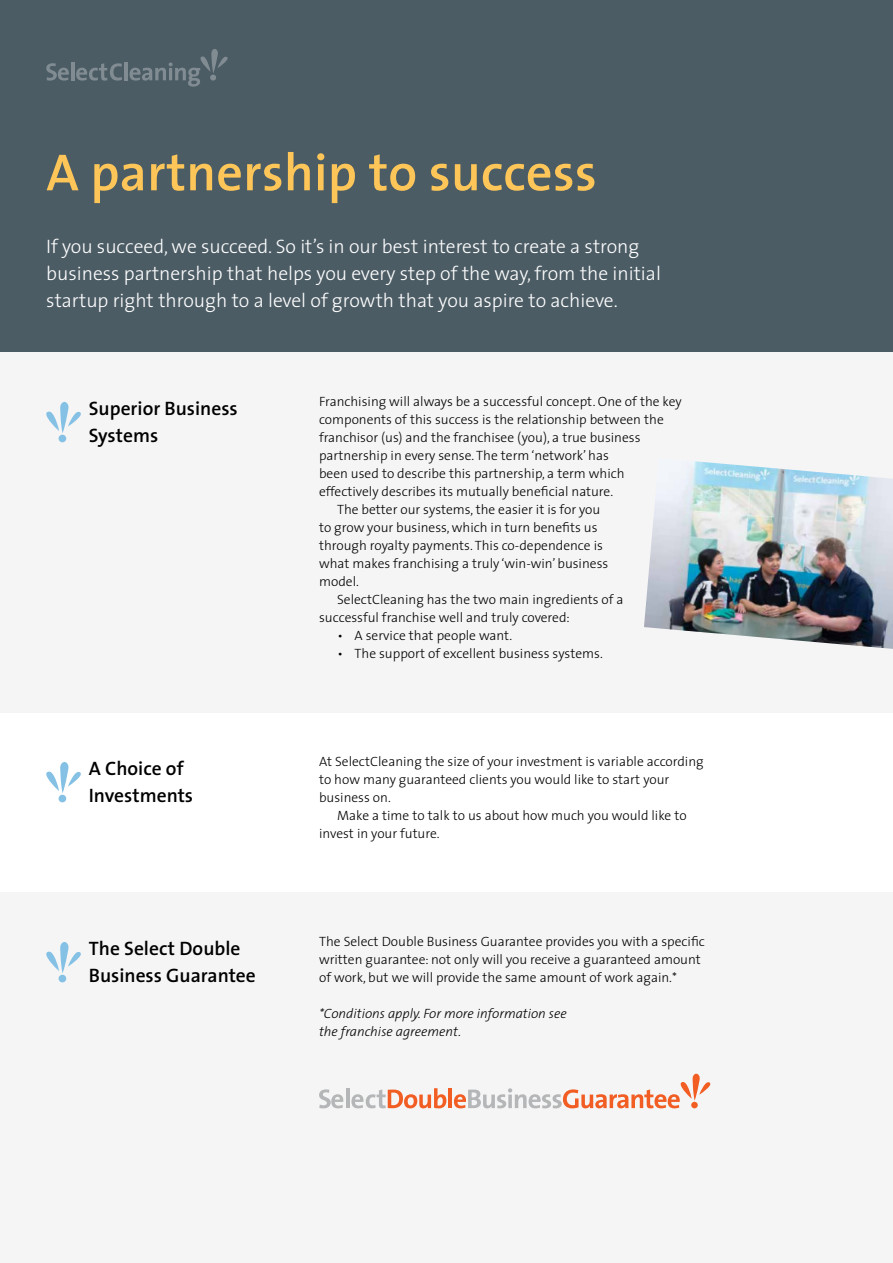
<style>
.page{position:relative;width:893px;height:1263px;background:#fff}
.page>*{position:absolute;margin:0;border:0;box-sizing:border-box;transform-origin:0 0}
.t1{font:600 52.5px "The Sans";color:#fec658}
.t2{font:300 19.5px/27px "The Sans";color:#fff}
.t3{font:600 19.5px/27px "The Sans";color:#000}
.t4{font:300 13.5px/18px "The Sans";color:#000}
.t5{font:italic 300 13.5px/18px "The Sans";color:#000}
</style>
<div class="page">
<div style="left:0;top:0;width:893px;height:352px;background:#4c5c65"></div>
<svg style="left:46px;top:63px;width:23px;height:18px"></svg>
<hr style="left:71px;top:62px;width:3px;height:18px;background:#fff">
<svg style="left:76px;top:63px;width:46px;height:18px"></svg>
<hr style="left:124px;top:62px;width:3px;height:18px;background:#fff">
<svg style="left:130px;top:49px;width:98px;height:38px"></svg>
<div style="left:0;top:352px;width:893px;height:360px;background:#f5f5f5"></div>
<div style="left:0;top:892px;width:893px;height:371px;background:#f5f5f5"></div>
<svg style="left:319px;top:1089px;width:24px;height:19px"></svg>
<hr style="left:346px;top:1088px;width:3px;height:20px;background:#b4b6b8">
<svg style="left:351px;top:1088px;width:95px;height:20px"></svg>
<hr style="left:448px;top:1088px;width:4px;height:20px;background:#f15d22">
<svg style="left:454px;top:1074px;width:256px;height:34px"></svg>
<svg style="left:46px;top:402px;width:35px;height:31px"></svg>
<div style="left:59px;top:435px;width:7px;height:7px;background:#85c1e5;border-radius:50%"></div>
<svg style="left:46px;top:762px;width:35px;height:31px"></svg>
<div style="left:59px;top:795px;width:7px;height:7px;background:#85c1e5;border-radius:50%"></div>
<svg style="left:46px;top:942px;width:35px;height:31px"></svg>
<div style="left:59px;top:975px;width:7px;height:7px;background:#85c1e5;border-radius:50%"></div>
<img style="left:644px;top:461px;width:249px;height:188px">
<h1 class="t1" style="left:46px;top:129px;width:552px">A partnership to success</h1>
<h2 class="t2" style="left:46px;top:233px;width:616px">If you succeed, we succeed. So it’s in our best interest to create a strong business partnership that helps you every step of the way, from the initial startup right through to a level of growth that you aspire to achieve.</h2>
<h2 class="t3" style="left:89px;top:395px;width:151px">Superior Business<br>Systems</h2>
<p class="t4" style="left:319px;top:392px;width:364px">Franchising will always be a successful concept. One of the key</p>
<p class="t4" style="left:319px;top:410px;width:346px">components of this success is the relationship between the</p>
<p class="t4" style="left:319px;top:428px;width:323px">franchisor (us) and the franchisee (you), a true business</p>
<p class="t4" style="left:319px;top:446px;width:291px">partnership in every sense. The term ‘network’ has</p>
<p class="t4" style="left:319px;top:464px;width:307px">been used to describe this partnership, a term which</p>
<p class="t4" style="left:319px;top:482px;width:296px">effectively describes its mutually beneficial nature.</p>
<p class="t4" style="left:337px;top:500px;width:265px">The better our systems, the easier it is for you</p>
<p class="t4" style="left:319px;top:518px;width:280px">to grow your business, which in turn benefits us</p>
<p class="t4" style="left:319px;top:536px;width:285px">through royalty payments. This co-dependence is</p>
<p class="t4" style="left:319px;top:554px;width:291px">what makes franchising a truly ‘win-win’ business</p>
<p class="t4" style="left:319px;top:572px;width:41px">model.</p>
<p class="t4" style="left:337px;top:590px;width:288px">SelectCleaning has the two main ingredients of a</p>
<p class="t4" style="left:319px;top:608px;width:252px">successful franchise well and truly covered:</p>
<p class="t4" style="left:338px;top:626px;width:176px">• A service that people want.</p>
<p class="t4" style="left:338px;top:644px;width:267px">• The support of excellent business systems.</p>
<h2 class="t3" style="left:89px;top:755px;width:106px">A Choice of<br>Investments</h2>
<p class="t4" style="left:319px;top:752px;width:386px">At SelectCleaning the size of your investment is variable according to how many guaranteed clients you would like to start your business on.</p>
<p class="t4" style="left:319px;top:806px;width:369px;text-indent:18px">Make a time to talk to us about how much you would like to invest in your future.</p>
<h2 class="t3" style="left:89px;top:935px;width:169px">The Select Double<br>Business Guarantee</h2>
<p class="t4" style="left:319px;top:932px;width:387px">The Select Double Business Guarantee provides you with a specific written guarantee: not only will you receive a guaranteed amount of work, but we will provide the same amount of work again.*</p>
<p class="t5" style="left:319px;top:1004px;width:249px">*Conditions apply. For more information see the franchise agreement.</p>
</div>
